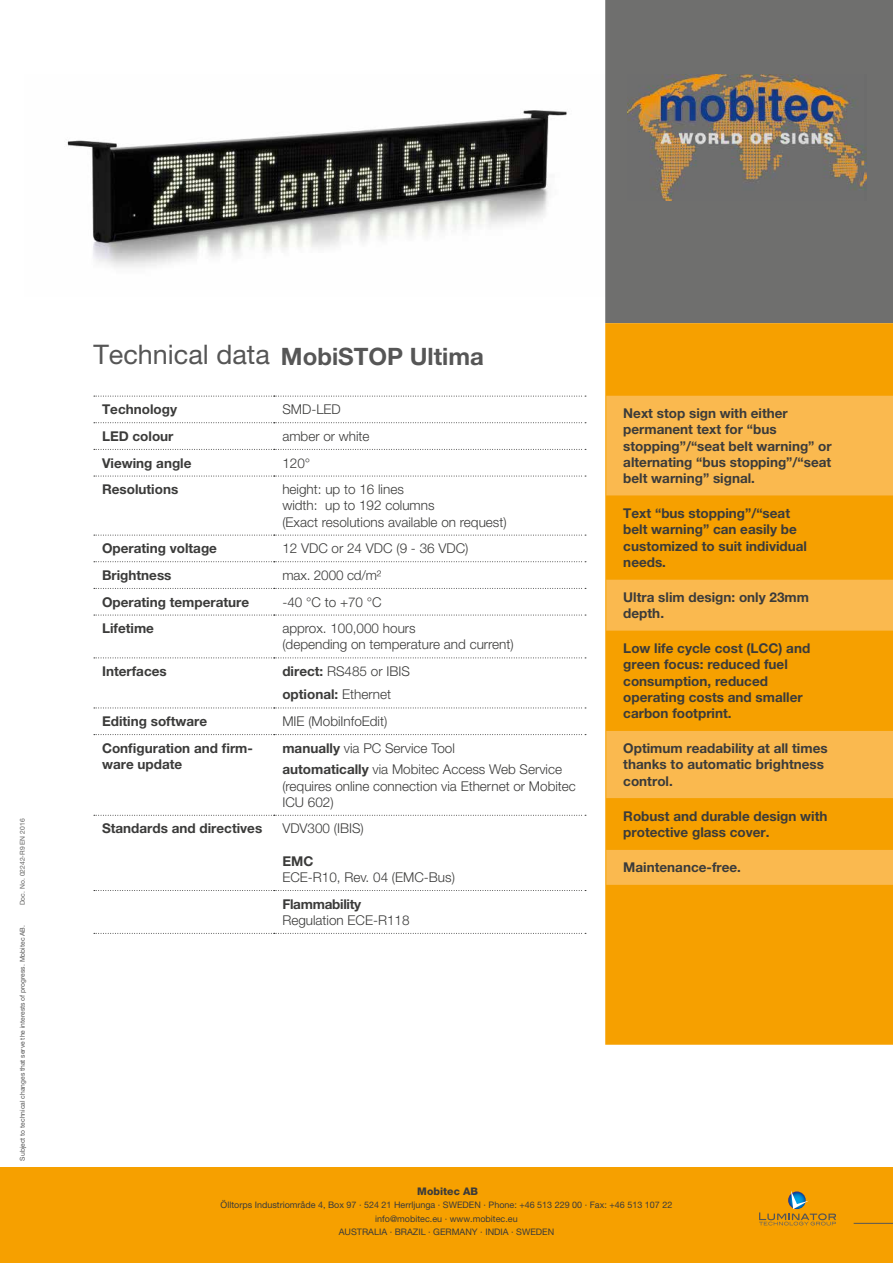
<style>
.page{position:relative;width:893px;height:1263px;background:#fff}
.page>*{position:absolute;margin:0;border:0;box-sizing:border-box;transform-origin:0 0}
.t1{font:27px "Helvetica Neue LT Pro";color:#565656}
.t2{font:700 24px "Helvetica Neue LT Pro";color:#565656}
.t3{font:700 13.5px/16.2px "Helvetica Neue LT Pro";color:#3b3b3a}
.t4{font:300 13.5px/16.2px "Helvetica Neue LT Pro";color:#3b3b3a}
.t5{font:700 13.5px "Helvetica Neue LT Pro";letter-spacing:-.02em;color:#3b3b3a}
.t6{font:800 10.5px "Helvetica Neue LT Pro";color:#3b3b3a}
.t7{font:9px/13.5px "Helvetica Neue LT Pro";color:#3b3b3a;text-align:center}
.t8{font:6.75px "Helvetica Neue LT Pro";color:#565656}
.t9{font:6.75px "Helvetica Neue LT Pro";color:#636362}
.s1{font-weight:700}
</style>
<div class="page">
<img style="left:67px;top:110px;width:500px;height:157px">
<div style="left:605px;top:0;width:288px;height:323px;background:#6f6f6e"></div>
<div style="left:605px;top:323px;width:288px;height:722px;background:#f6a000"></div>
<div style="left:0;top:1168px;width:893px;height:95px;background:#f6a000"></div>
<svg style="left:94px;top:396px;width:492px;height:1px"></svg>
<svg style="left:94px;top:422px;width:492px;height:1px"></svg>
<svg style="left:94px;top:449px;width:492px;height:1px"></svg>
<svg style="left:94px;top:476px;width:492px;height:1px"></svg>
<svg style="left:94px;top:535px;width:492px;height:1px"></svg>
<svg style="left:94px;top:561px;width:492px;height:1px"></svg>
<svg style="left:94px;top:588px;width:492px;height:1px"></svg>
<svg style="left:94px;top:615px;width:492px;height:1px"></svg>
<svg style="left:94px;top:657px;width:492px;height:1px"></svg>
<svg style="left:94px;top:708px;width:492px;height:1px"></svg>
<svg style="left:94px;top:734px;width:492px;height:1px"></svg>
<svg style="left:94px;top:815px;width:492px;height:1px"></svg>
<svg style="left:94px;top:890px;width:492px;height:1px"></svg>
<svg style="left:94px;top:933px;width:492px;height:1px"></svg>
<div style="left:606px;top:396px;width:287px;height:489px;background:#fab94f"></div>
<svg style="left:606px;top:496px;width:287px;height:354px;background:#f7a81a"></svg>
<img style="left:627px;top:75px;width:239px;height:125px">
<svg style="left:759px;top:1191px;width:77px;height:34px"></svg>
<hr style="left:854px;top:1223px;width:39px;height:1px;background:#565656">
<p class="t9" style="left:19px;top:905px;width:88px;rotate:-90deg">Doc. No. 02242-R9 EN 2016</p>
<p class="t8" style="left:19px;top:1160px;width:237px;rotate:-90deg">Subject to technical changes that serve the interests of progress. Mobitec AB.</p>
<h1 class="t1" style="left:93px;top:338px;width:178px">Technical data</h1>
<h2 class="t2" style="left:281px;top:341px;width:205px">MobiSTOP Ultima</h2>
<p class="t3" style="left:102px;top:401px;width:76px">Technology</p>
<p class="t4" style="left:282px;top:401px;width:60px">SMD-LED</p>
<p class="t3" style="left:102px;top:428px;width:73px">LED colour</p>
<p class="t4" style="left:282px;top:428px;width:89px">amber or white</p>
<p class="t3" style="left:102px;top:454px;width:91px">Viewing angle</p>
<p class="t4" style="left:282px;top:454px;width:29px">120°</p>
<p class="t3" style="left:102px;top:481px;width:78px">Resolutions</p>
<p class="t4" style="left:282px;top:481px;width:226px">height: up to 16 lines<br>width: up to 192 columns<br>(Exact resolutions available on request)</p>
<p class="t3" style="left:102px;top:540px;width:116px">Operating voltage</p>
<p class="t4" style="left:282px;top:540px;width:188px">12 VDC or 24 VDC (9 - 36 VDC)</p>
<p class="t3" style="left:102px;top:567px;width:71px">Brightness</p>
<p class="t4" style="left:282px;top:567px;width:101px">max. 2000 cd/m²</p>
<p class="t3" style="left:102px;top:593px;width:149px">Operating temperature</p>
<p class="t4" style="left:282px;top:593px;width:101px">-40 °C to +70 °C</p>
<p class="t3" style="left:102px;top:620px;width:53px">Lifetime</p>
<p class="t4" style="left:282px;top:620px;width:233px">approx. 100,000 hours<br>(depending on temperature and current)</p>
<p class="t3" style="left:102px;top:663px;width:66px">Interfaces</p>
<p class="t4" style="left:282px;top:659px;width:129px;line-height:23.4px"><span class="s1">direct:</span> RS485 or IBIS <span class="s1">optional:</span> Ethernet</p>
<p class="t3" style="left:102px;top:713px;width:107px">Editing software</p>
<p class="t4" style="left:282px;top:713px;width:107px">MIE (MobiInfoEdit)</p>
<p class="t3" style="left:102px;top:739px;width:152px">Configuration and firm&shy;ware update</p>
<p class="t4" style="left:282px;top:737px;width:281px;line-height:21.6px"><span class="s1">manually</span> via PC Service Tool<br><span class="s1">automatically</span> via Mobitec Access Web Service</p>
<p class="t4" style="left:282px;top:777px;width:295px">(requires online connection via Ethernet or Mobitec<br>ICU 602)</p>
<p class="t3" style="left:102px;top:820px;width:162px">Standards and directives</p>
<p class="t4" style="left:282px;top:820px;width:83px">VDV300 (IBIS)</p>
<p class="t3" style="left:282px;top:853px;width:32px">EMC</p>
<p class="t4" style="left:282px;top:869px;width:174px">ECE-R10, Rev. 04 (EMC-Bus)</p>
<p class="t5" style="left:282px;top:895px;width:80px">Flammability</p>
<p class="t4" style="left:282px;top:912px;width:129px">Regulation ECE-R118</p>
<p class="t3" style="left:623px;top:405px;width:210px">Next stop sign with either permanent text for “bus stopping”/“seat belt warning” or alternating “bus stopping”/“seat belt warning” signal.</p>
<p class="t3" style="left:623px;top:505px;width:185px">Text “bus stopping”/“seat belt warning” can easily be customized to suit individual needs.</p>
<p class="t3" style="left:623px;top:589px;width:187px">Ultra slim design: only 23mm depth.</p>
<p class="t3" style="left:623px;top:640px;width:188px">Low life cycle cost (LCC) and green focus: reduced fuel consumption, reduced operating costs and smaller carbon footprint.</p>
<p class="t3" style="left:623px;top:740px;width:206px">Optimum readability at all times thanks to automatic brightness control.</p>
<p class="t3" style="left:623px;top:807px;width:206px">Robust and durable design with protective glass cover.</p>
<p class="t3" style="left:623px;top:859px;width:119px">Maintenance-free.</p>
<p class="t6" style="left:417px;top:1184px;width:62px">Mobitec AB</p>
<p class="t7" style="left:221px;top:1198px;width:453px">Ölltorps Industriområde 4, Box 97 ∙ 524 21 Herrljunga ∙ SWEDEN ∙ Phone: +46 513 229 00 ∙ Fax: +46 513 107 22 info@mobitec.eu ∙ www.mobitec.eu<br>AUSTRALIA ∙ BRAZIL ∙ GERMANY ∙ INDIA ∙ SWEDEN</p>
</div>
